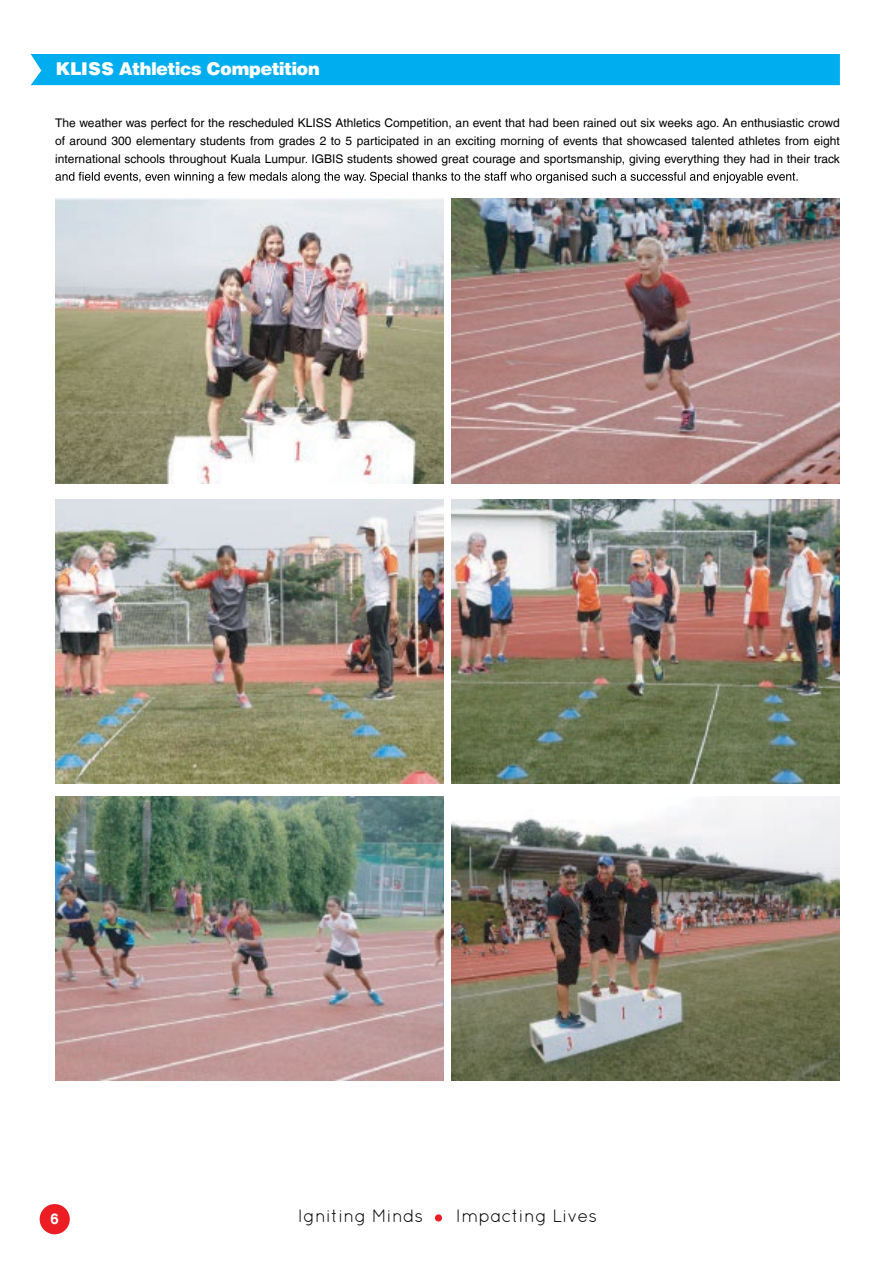
<style>
.page{position:relative;width:893px;height:1263px;background:#fff}
.page>*{position:absolute;margin:0;border:0;box-sizing:border-box;transform-origin:0 0}
.t1{font:18px "Quicksand";color:#000}
.t2{font:900 18px "Helvetica BQ";color:#fff}
.t3{font:700 15px "Helvetica LT";color:#fff}
.t4{font:12px/18px "Helvetica LT";color:#000;text-align:justify}
</style>
<div class="page">
<div style="left:40px;top:1204px;width:30px;height:30px;background:#ed1d24;border-radius:50%"></div>
<div style="left:435px;top:1214px;width:7px;height:7px;background:#ed1d24;border-radius:50%"></div>
<div style="left:31px;top:54px;width:809px;height:31px;background:#00aeef"></div>
<div style="left:56px;top:62px;width:670px;height:15px;background:#00aeef"></div>
<svg style="left:55px;top:172px;width:743px;height:11px"></svg>
<img style="left:55px;top:199px;width:388px;height:284px">
<img style="left:452px;top:199px;width:388px;height:284px">
<img style="left:55px;top:499px;width:388px;height:285px">
<img style="left:452px;top:499px;width:388px;height:285px">
<img style="left:55px;top:796px;width:388px;height:285px">
<img style="left:452px;top:796px;width:388px;height:285px">
<h1 class="t2" style="left:56px;top:58px;width:265px">KLISS Athletics Competition</h1>
<p class="t4" style="left:55px;top:113px;width:786px">The weather was perfect for the rescheduled KLISS Athletics Competition, an event that had been rained out six weeks ago. An enthusiastic crowd of around 300 elementary students from grades 2 to 5 participated in an exciting morning of events that showcased talented athletes from eight international schools throughout Kuala Lumpur. IGBIS students showed great courage and sportsmanship, giving everything they had in their track</p>
<p class="t3" style="left:51px;top:1209px;width:10px">6</p>
<h1 class="t1" style="left:298px;top:1205px;width:127px">Igniting Minds</h1>
<h1 class="t1" style="left:456px;top:1205px;width:143px">Impacting Lives</h1>
</div>
